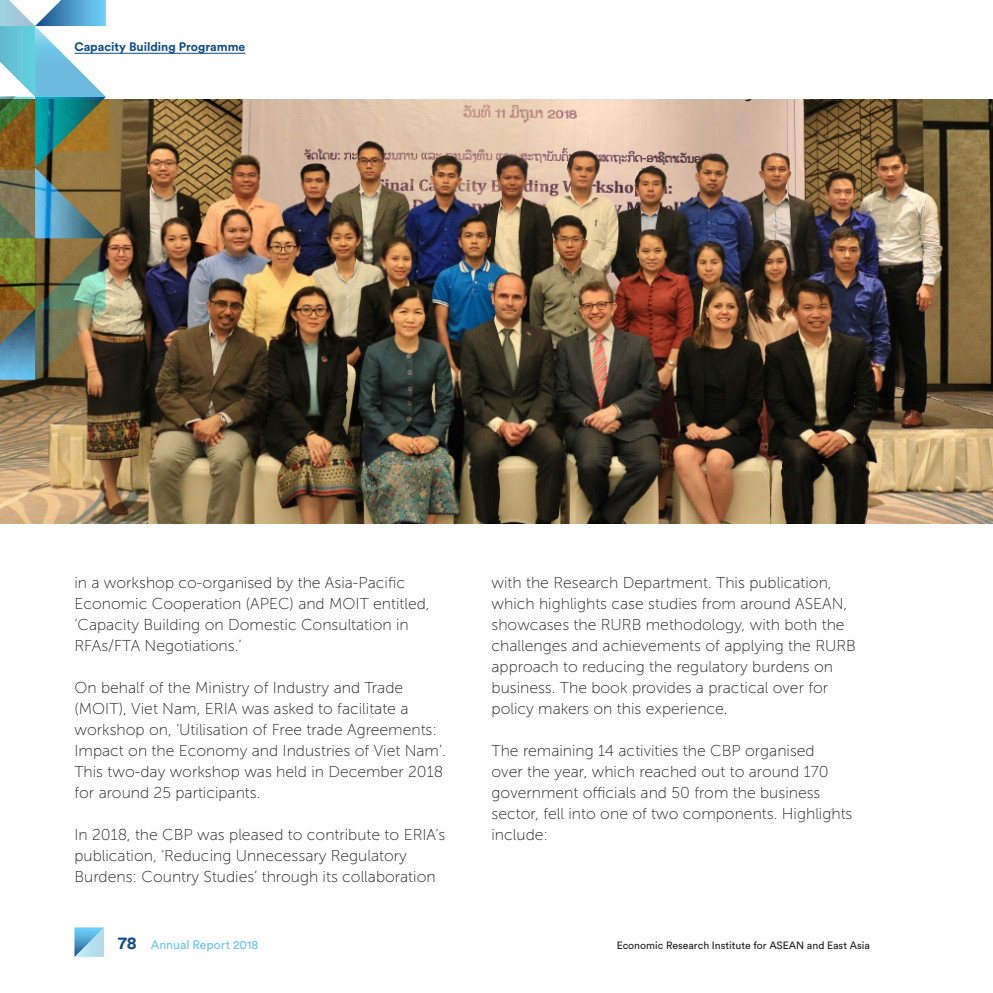
<style>
.page{position:relative;width:993px;height:993px;background:#fff}
.page>*{position:absolute;margin:0;border:0;box-sizing:border-box;transform-origin:0 0}
.t1{font:15.75px/21px "Museo Sans 100";color:#231f20}
.t2{font:700 12.25px "Circular Std";color:#0b4b87}
.t3{font:12.25px "Circular Std";color:#66c6eb}
.t4{font:10.5px "Circular Std";color:#231f20}
.s1{font-weight:700;font-size:17.5px;color:#0b4b87}
</style>
<div class="page">
<img style="left:0;top:99px;width:992px;height:424px">
<img style="left:0;top:0;width:106px;height:379px">
<img style="left:54px;top:97px;width:52px;height:51px">
<img style="left:0;top:96px;width:35px;height:71px">
<hr style="left:74px;top:53px;width:171px;height:1px;background:#0b4b87">
<svg style="left:74px;top:927px;width:30px;height:29px"></svg>
<p class="t2" style="left:74px;top:39px;width:172px">Capacity Building Programme</p>
<p class="t1" style="left:74px;top:572px;width:356px">in a workshop co-organised by the Asia-Pacific Economic Cooperation (APEC) and MOIT entitled, ‘Capacity Building on Domestic Consultation in RFAs/FTA Negotiations.’</p>
<p class="t1" style="left:74px;top:677px;width:373px">On behalf of the Ministry of Industry and Trade (MOIT), Viet Nam, ERIA was asked to facilitate a workshop on, ‘Utilisation of Free trade Agreements:<br>Impact on the Economy and Industries of Viet Nam’.<br>This two-day workshop was held in December 2018 for around 25 participants.</p>
<p class="t1" style="left:74px;top:824px;width:372px">In 2018, the CBP was pleased to contribute to ERIA’s publication, ‘Reducing Unnecessary Regulatory<br>Burdens: Country Studies’ through its collaboration</p>
<p class="t1" style="left:491px;top:572px;width:366px">with the Research Department. This publication, which highlights case studies from around ASEAN, showcases the RURB methodology, with both the challenges and achievements of applying the RURB approach to reducing the regulatory burdens on business. The book provides a practical over for policy makers on this experience.</p>
<p class="t1" style="left:491px;top:740px;width:362px">The remaining 14 activities the CBP organised<br>over the year, which reached out to around 170 government officials and 50 from the business sector, fell into one of two components. Highlights include:</p>
<p class="t3" style="left:118px;top:937px;width:141px"><span class="s1">78</span> Annual Report 2018</p>
<p class="t4" style="left:616px;top:938px;width:254px">Economic Research Institute for ASEAN and East Asia</p>
</div>
